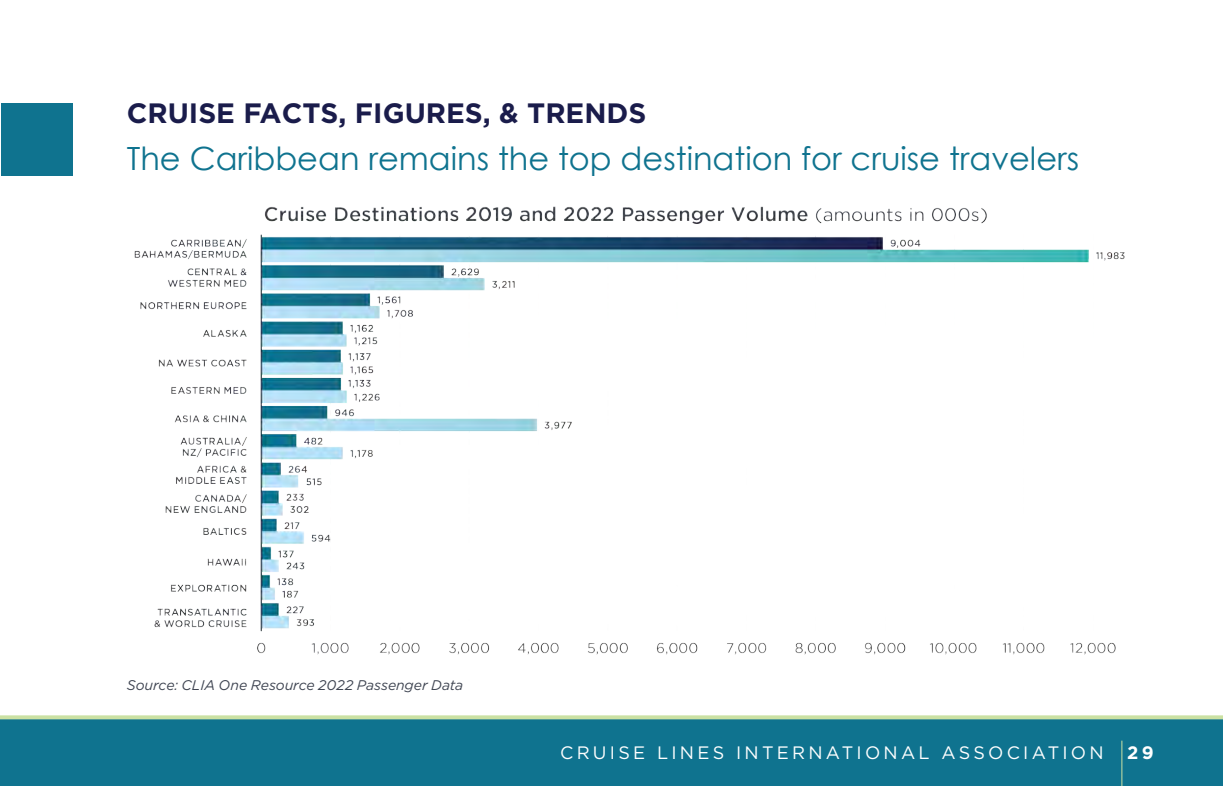
<style>
.page{position:relative;width:1223px;height:786px;background:#fff}
.page>*{position:absolute;margin:0;border:0;box-sizing:border-box;transform-origin:0 0}
.HI_Extra_Condensed{font:32px "Century Gothic";color:#0f738f}
.HI_Extra_Condensed-2{font:700 28px "Gotham";color:#1a1c4b}
.t1{font:18px "Gotham";letter-spacing:.18em;color:#fff}
.t2{font:700 18px "Gotham";color:#fff}
.Source{font:italic 14px "Gotham";letter-spacing:-.005em;color:#3f4552}
</style>
<div class="page">
<svg style="left:1px;top:715px;width:1221px;height:71px;background:#1a7990"></svg>
<hr style="left:1121px;top:741px;width:1px;height:45px;background:#cbe1a3">
<img style="left:134px;top:206px;width:991px;height:449px">
<div style="left:1px;top:103px;width:71px;height:72px;background:#0f738f"></div>
<p class="HI_Extra_Condensed-2" style="left:127px;top:94px;width:521px">CRUISE FACTS, FIGURES, &amp; TRENDS</p>
<p class="HI_Extra_Condensed" style="left:127px;top:136px;width:953px">The Caribbean remains the top destination for cruise travelers</p>
<p class="Source" style="left:127px;top:676px;width:338px">Source: CLIA One Resource 2022 Passenger Data</p>
<p class="t1" style="left:560px;top:741px;width:545px">CRUISE LINES INTERNATIONAL ASSOCIATION</p>
<p class="t2" style="left:1126px;top:741px;width:28px">29</p>
</div>
